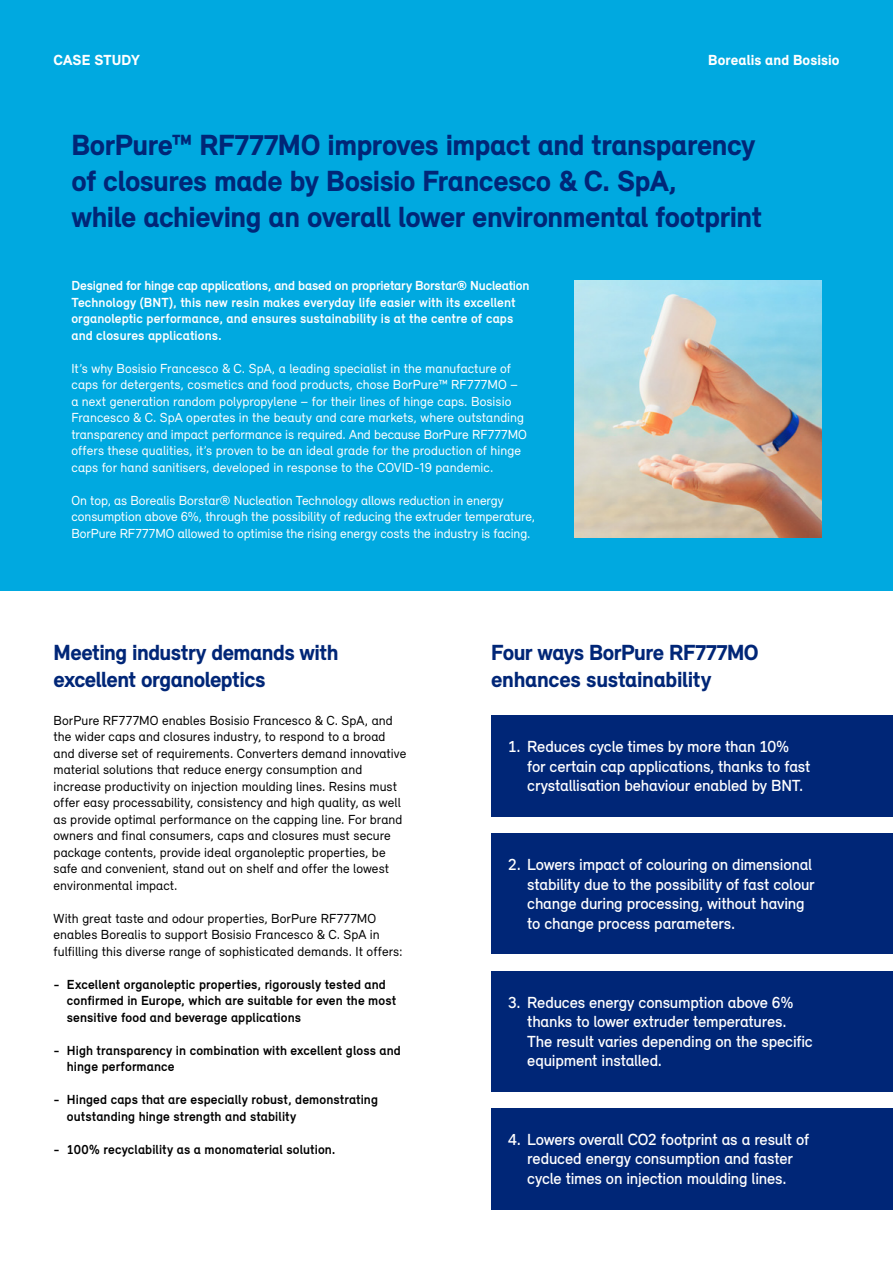
<style>
.page{position:relative;width:893px;height:1263px;background:#fff}
.page>*{position:absolute;margin:0;border:0;box-sizing:border-box;transform-origin:0 0}
.t1{font:900 30px/36px "Relevant";letter-spacing:-.015em;color:#002677}
.t2{font:900 22.5px/27px "Relevant";letter-spacing:-.02em;color:#002677}
.t3{font:500 16.5px/19.5px "Relevant";letter-spacing:-.01em;color:#fff}
.t4{font:900 15px "Relevant";letter-spacing:.005em;color:#fff}
.t5{font:13.5px/16.5px "Relevant";letter-spacing:.005em;color:#000}
.t6{font:13.5px/16.5px "Relevant";color:#fff}
.t7{font:700 13.5px/16.5px "Relevant";letter-spacing:.01em;color:#000}
.t8{font:700 13.5px/16.5px "Relevant";letter-spacing:.005em;color:#fff}
</style>
<div class="page">
<div style="left:0;top:1px;width:893px;height:590px;background:#00a9e0"></div>
<img style="left:574px;top:280px;width:247px;height:258px">
<div style="left:491px;top:716px;width:402px;height:101px;background:#002677"></div>
<div style="left:491px;top:1108px;width:402px;height:101px;background:#002677"></div>
<div style="left:491px;top:971px;width:402px;height:120px;background:#002677"></div>
<div style="left:491px;top:833px;width:402px;height:121px;background:#002677"></div>
<p class="t4" style="left:54px;top:51px;width:88px">CASE STUDY</p>
<p class="t4" style="left:708px;top:51px;width:133px">Borealis and Bosisio</p>
<h1 class="t1" style="left:71px;top:126px;width:692px">BorPure™ RF777MO improves impact and transparency of closures made by Bosisio Francesco &amp; C. SpA,<br>while achieving an overall lower environmental footprint</h1>
<p class="t8" style="left:71px;top:277px;width:460px">Designed for hinge cap applications, and based on proprietary Borstar® Nucleation Technology (BNT), this new resin makes everyday life easier with its excellent organoleptic performance, and ensures sustainability is at the centre of caps and closures applications.</p>
<p class="t6" style="left:71px;top:360px;width:457px">It’s why Bosisio Francesco &amp; C. SpA, a leading specialist in the manufacture of caps for detergents, cosmetics and food products, chose BorPure™ RF777MO – a next generation random polypropylene – for their lines of hinge caps. Bosisio Francesco &amp; C. SpA operates in the beauty and care markets, where outstanding transparency and impact performance is required. And because BorPure RF777MO offers these qualities, it’s proven to be an ideal grade for the production of hinge caps for hand sanitisers, developed in response to the COVID-19 pandemic.</p>
<p class="t6" style="left:71px;top:492px;width:465px">On top, as Borealis Borstar® Nucleation Technology allows reduction in energy consumption above 6%, through the possibility of reducing the extruder temperature,<br>BorPure RF777MO allowed to optimise the rising energy costs the industry is facing.</p>
<h2 class="t2" style="left:54px;top:639px;width:286px">Meeting industry demands with excellent organoleptics</h2>
<p class="t5" style="left:54px;top:712px;width:354px">BorPure RF777MO enables Bosisio Francesco &amp; C. SpA, and the wider caps and closures industry, to respond to a broad and diverse set of requirements. Converters demand innovative material solutions that reduce energy consumption and increase productivity on injection moulding lines. Resins must offer easy processability, consistency and high quality, as well as provide optimal performance on the capping line. For brand owners and final consumers, caps and closures must secure package contents, provide ideal organoleptic properties, be safe and convenient, stand out on shelf and offer the lowest environmental impact.</p>
<p class="t5" style="left:54px;top:910px;width:351px">With great taste and odour properties, BorPure RF777MO enables Borealis to support Bosisio Francesco &amp; C. SpA in fulfilling this diverse range of sophisticated demands. It offers:</p>
<p class="t7" style="left:67px;top:976px;width:331px;text-indent:-13px">- Excellent organoleptic properties, rigorously tested and confirmed in Europe, which are suitable for even the most sensitive food and beverage applications</p>
<p class="t7" style="left:67px;top:1042px;width:335px;text-indent:-13px">- High transparency in combination with excellent gloss and hinge performance</p>
<p class="t7" style="left:67px;top:1091px;width:313px;text-indent:-13px">- Hinged caps that are especially robust, demonstrating outstanding hinge strength and stability</p>
<p class="t7" style="left:54px;top:1141px;width:284px">- 100% recyclability as a monomaterial solution.</p>
<h2 class="t2" style="left:491px;top:639px;width:269px">Four ways BorPure RF777MO enhances sustainability</h2>
<p class="t3" style="left:527px;top:737px;width:285px;text-indent:-19px">1. Reduces cycle times by more than 10% for certain cap applications, thanks to fast crystallisation behaviour enabled by BNT.</p>
<p class="t3" style="left:527px;top:854px;width:289px;text-indent:-19px">2. Lowers impact of colouring on dimensional stability due to the possibility of fast colour change during processing, without having to change process parameters.</p>
<p class="t3" style="left:527px;top:992px;width:287px;text-indent:-19px">3. Reduces energy consumption above 6% thanks to lower extruder temperatures.<br>The result varies depending on the specific equipment installed.</p>
<p class="t3" style="left:508px;top:1129px;width:303px;text-align:center">4. Lowers overall CO2 footprint as a result of reduced energy consumption and faster cycle times on injection moulding lines.</p>
</div>
